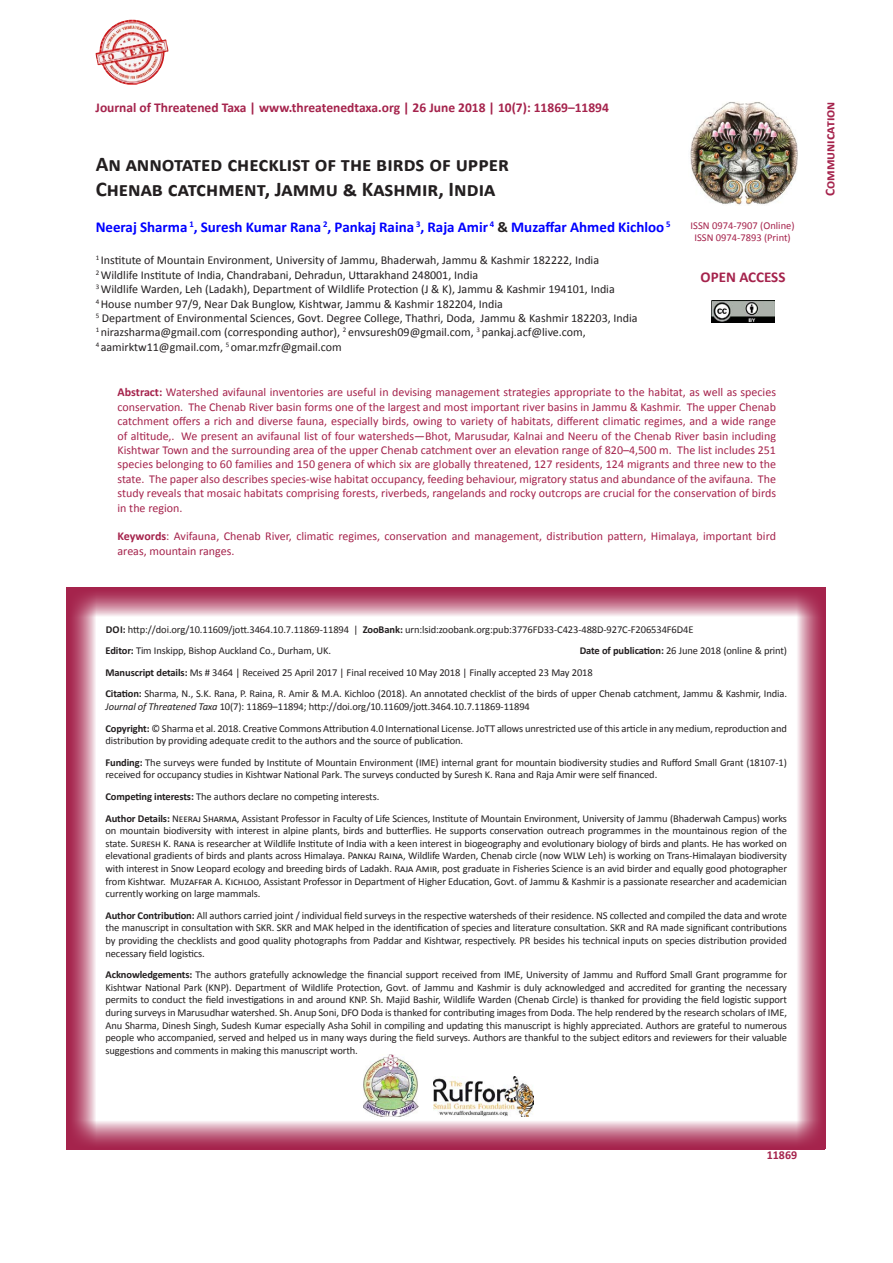
<style>
.page{position:relative;width:893px;height:1263px;background:#fff}
.page>*{position:absolute;margin:0;border:0;box-sizing:border-box;transform-origin:0 0}
.t1{font:700 21px "Calibri";color:#231f20}
.t2{font:700 15px "Calibri";color:#00f}
.t3{font:700 15px "Calibri";color:#a5234c}
.t4{font:700 13.5px "Calibri";color:#a5234c}
.t5{font:12px/14.4px "Calibri";color:#a5234c;text-align:justify}
.No_Spacing{font:12px "Calibri";color:#231f20}
.t6{font:12px "Calibri Bold 2";color:#a5234c}
.Body{font:10.5px/12.6px "Calibri";letter-spacing:-.01em;color:#231f20;text-align:justify}
.jott_notes_citation{font:10.5px/12.6px "Calibri";letter-spacing:-.01em;color:#231f20}
.jott_notes_citation-2{font:10.5px "Calibri";color:#a5234c}
.s1{font-family:"Calibri Bold 2";font-weight:400}
.s2{font-family:"Calibri Bold 2";font-weight:400;color:#231f20}
.s3{font-family:"Calibri Bold 2"}
.s4{font-weight:700}
.s5{font-family:"Calibri 2"}
.s6{font-style:italic}
</style>
<div class="page">
<img style="left:690px;top:102px;width:107px;height:103px">
<img style="left:711px;top:300px;width:63px;height:22px">
<svg style="left:66px;top:616px;width:30px;height:504px;background:#c16985"></svg>
<svg style="left:797px;top:616px;width:28px;height:504px;background:#c6768f"></svg>
<svg style="left:66px;top:1120px;width:759px;height:29px;background:#c5748e"></svg>
<svg style="left:66px;top:587px;width:759px;height:29px;background:#c26b86"></svg>
<img style="left:96px;top:20px;width:72px;height:65px">
<img style="left:363px;top:1054px;width:55px;height:63px">
<img style="left:433px;top:1076px;width:100px;height:41px">
<p class="t4" style="left:96px;top:99px;width:515px">Journal of Threatened Taxa | www.threatenedtaxa.org | 26 June 2018 | 10(7): 11869–11894</p>
<p class="t1" style="left:96px;top:150px;width:415px">An annotated checklist of the birds of upper</p>
<p class="t1" style="left:96px;top:176px;width:401px">Chenab catchment, Jammu &amp; Kashmir, India</p>
<p class="t2" style="left:96px;top:217px;width:576px"><span class="s1">Neeraj Sharma</span> <sup>1</sup>, Suresh Kumar Rana <sup>2</sup>, Pankaj Raina <sup>3</sup>, Raja Amir <sup>4</sup> <span class="s2">&amp;</span> Muzaffar Ahmed Kichloo <sup>5</sup></p>
<p class="No_Spacing" style="left:96px;top:253px;width:505px"><sup>1</sup> Institute of Mountain Environment, University of Jammu, Bhaderwah, Jammu &amp; Kashmir 182222, India</p>
<p class="No_Spacing" style="left:96px;top:267px;width:384px"><sup>2</sup> Wildlife Institute of India, Chandrabani, Dehradun, Uttarakhand 248001, India</p>
<p class="No_Spacing" style="left:96px;top:282px;width:521px"><sup>3</sup> Wildlife Warden, Leh (Ladakh), Department of Wildlife Protection (J &amp; K), Jammu &amp; Kashmir 194101, India</p>
<p class="No_Spacing" style="left:96px;top:296px;width:409px"><sup>4</sup> House number 97/9, Near Dak Bunglow, Kishtwar, Jammu &amp; Kashmir 182204, India</p>
<p class="No_Spacing" style="left:96px;top:310px;width:543px"><sup>5</sup> Department of Environmental Sciences, Govt. Degree College, Thathri, Doda, Jammu &amp; Kashmir 182203, India</p>
<p class="No_Spacing" style="left:96px;top:325px;width:492px"><sup>1</sup> nirazsharma@gmail.com (corresponding author), <sup>2</sup> envsuresh09@gmail.com, <sup>3</sup> pankaj.acf@live.com,</p>
<p class="No_Spacing" style="left:96px;top:339px;width:248px"><sup>4</sup> aamirktw11@gmail.com, <sup>5</sup> omar.mzfr@gmail.com</p>
<p class="jott_notes_citation-2" style="left:691px;top:218px;width:105px">ISSN 0974-7907 (Online)</p>
<p class="jott_notes_citation-2" style="left:694px;top:231px;width:98px">ISSN 0974-7893 (Print)</p>
<p class="t3" style="left:701px;top:268px;width:86px">OPEN ACCESS</p>
<p class="t5" style="left:118px;top:385px;width:660px"><span class="s3">Abstract:</span> Watershed avifaunal inventories are useful in devising management strategies appropriate to the habitat, as well as species conservation. The Chenab River basin forms one of the largest and most important river basins in Jammu &amp; Kashmir. The upper Chenab catchment offers a rich and diverse fauna, especially birds, owing to variety of habitats, different climatic regimes, and a wide range of altitude,. We present an avifaunal list of four watersheds—Bhot, Marusudar, Kalnai and Neeru of the Chenab River basin including Kishtwar Town and the surrounding area of the upper Chenab catchment over an elevation range of 820–4,500 m. The list includes 251 species belonging to 60 families and 150 genera of which six are globally threatened, 127 residents, 124 migrants and three new to the state. The paper also describes species-wise habitat occupancy, feeding behaviour, migratory status and abundance of the avifauna. The study reveals that mosaic habitats comprising forests, riverbeds, rangelands and rocky outcrops are crucial for the conservation of birds in the region.</p>
<p class="t5" style="left:118px;top:529px;width:660px"><span class="s4">Keywords</span>: Avifauna, Chenab River, climatic regimes, conservation and management, distribution pattern, Himalaya, important bird areas, mountain ranges.</p>
<p class="Body" style="left:106px;top:623px;width:589px"><span class="s3">DOI:</span> http://doi.org/10.11609/jott.3464.10.7.11869-11894 <span class="s5">|</span> <span class="s3">ZooBank:</span> urn:lsid:zoobank.org:pub:3776FD33-C423-488D-927C-F206534F6D4E</p>
<p class="Body" style="left:105px;top:644px;width:227px"><span class="s3">Editor:</span> Tim Inskipp, Bishop Auckland Co., Durham, UK.</p>
<p class="Body" style="left:580px;top:644px;width:209px"><span class="s4">Date of publication:</span> 26 June 2018 (online &amp; print)</p>
<p class="jott_notes_citation" style="left:105px;top:666px;width:489px"><span class="s3">Manuscript details:</span> Ms # 3464 | Received 25 April 2017 | Final received 10 May 2018 | Finally accepted 23 May 2018</p>
<p class="jott_notes_citation" style="left:105px;top:688px;width:683px"><span class="s4">Citation:</span> Sharma, N., S.K. Rana, P. Raina, R. Amir &amp; M.A. Kichloo (2018). An annotated checklist of the birds of upper Chenab catchment, Jammu &amp; Kashmir, India.<br><span class="s6">Journal of Threatened Taxa</span> 10(7): 11869–11894; http://doi.org/10.11609/jott.3464.10.7.11869-11894</p>
<p class="jott_notes_citation" style="left:105px;top:722px;width:683px"><span class="s3">Copyright:</span> <span class="s5">©</span> Sharma et al. 2018. Creative Commons Attribution 4.0 International License. JoTT allows unrestricted use of this article in any medium, reproduction and distribution by providing adequate credit to the authors and the source of publication.</p>
<p class="Body" style="left:105px;top:756px;width:683px"><span class="s3">Funding:</span> The surveys were funded by Institute of Mountain Environment (IME) internal grant for mountain biodiversity studies and Rufford Small Grant (18107-1) received for occupancy studies in Kishtwar National Park. The surveys conducted by Suresh K. Rana and Raja Amir were self financed.</p>
<p class="Body" style="left:105px;top:790px;width:275px"><span class="s4">Competing interests:</span> The authors declare no competing interests.</p>
<p class="Body" style="left:105px;top:812px;width:683px"><span class="s3">Author Details:</span> Neeraj Sharma, Assistant Professor in Faculty of Life Sciences, Institute of Mountain Environment, University of Jammu (Bhaderwah Campus) works on mountain biodiversity with interest in alpine plants, birds and butterflies. He supports conservation outreach programmes in the mountainous region of the state. Suresh K. Rana is researcher at Wildlife Institute of India with a keen interest in biogeography and evolutionary biology of birds and plants. He has worked on elevational gradients of birds and plants across Himalaya. Pankaj Raina, Wildlife Warden, Chenab circle (now WLW Leh) is working on Trans-Himalayan biodiversity with interest in Snow Leopard ecology and breeding birds of Ladakh. Raja Amir, post graduate in Fisheries Science is an avid birder and equally good photographer from Kishtwar. Muzaffar A. Kichloo, Assistant Professor in Department of Higher Education, Govt. of Jammu &amp; Kashmir is a passionate researcher and academician currently working on large mammals.</p>
<p class="Body" style="left:105px;top:909px;width:683px"><span class="s4">Author Contribution:</span> All authors carried joint / individual field surveys in the respective watersheds of their residence. NS collected and compiled the data and wrote the manuscript in consultation with SKR. SKR and MAK helped in the identification of species and literature consultation. SKR and RA made significant contributions by providing the checklists and good quality photographs from Paddar and Kishtwar, respectively. PR besides his technical inputs on species distribution provided necessary field logistics.</p>
<p class="Body" style="left:105px;top:968px;width:683px"><span class="s3">Acknowledgements:</span> The authors gratefully acknowledge the financial support received from IME, University of Jammu and Rufford Small Grant programme for Kishtwar National Park (KNP). Department of Wildlife Protection, Govt. of Jammu and Kashmir is duly acknowledged and accredited for granting the necessary permits to conduct the field investigations in and around KNP. Sh. Majid Bashir, Wildlife Warden (Chenab Circle) is thanked for providing the field logistic support during surveys in Marusudhar watershed. Sh. Anup Soni, DFO Doda is thanked for contributing images from Doda. The help rendered by the research scholars of IME, Anu Sharma, Dinesh Singh, Sudesh Kumar especially Asha Sohil in compiling and updating this manuscript is highly appreciated. Authors are grateful to numerous people who accompanied, served and helped us in many ways during the field surveys. Authors are thankful to the subject editors and reviewers for their valuable suggestions and comments in making this manuscript worth.</p>
<p class="t4" style="left:821px;top:196px;width:96px;rotate:-90deg">Communication</p>
<p class="t6" style="left:767px;top:1148px;width:32px">11869</p>
</div>
